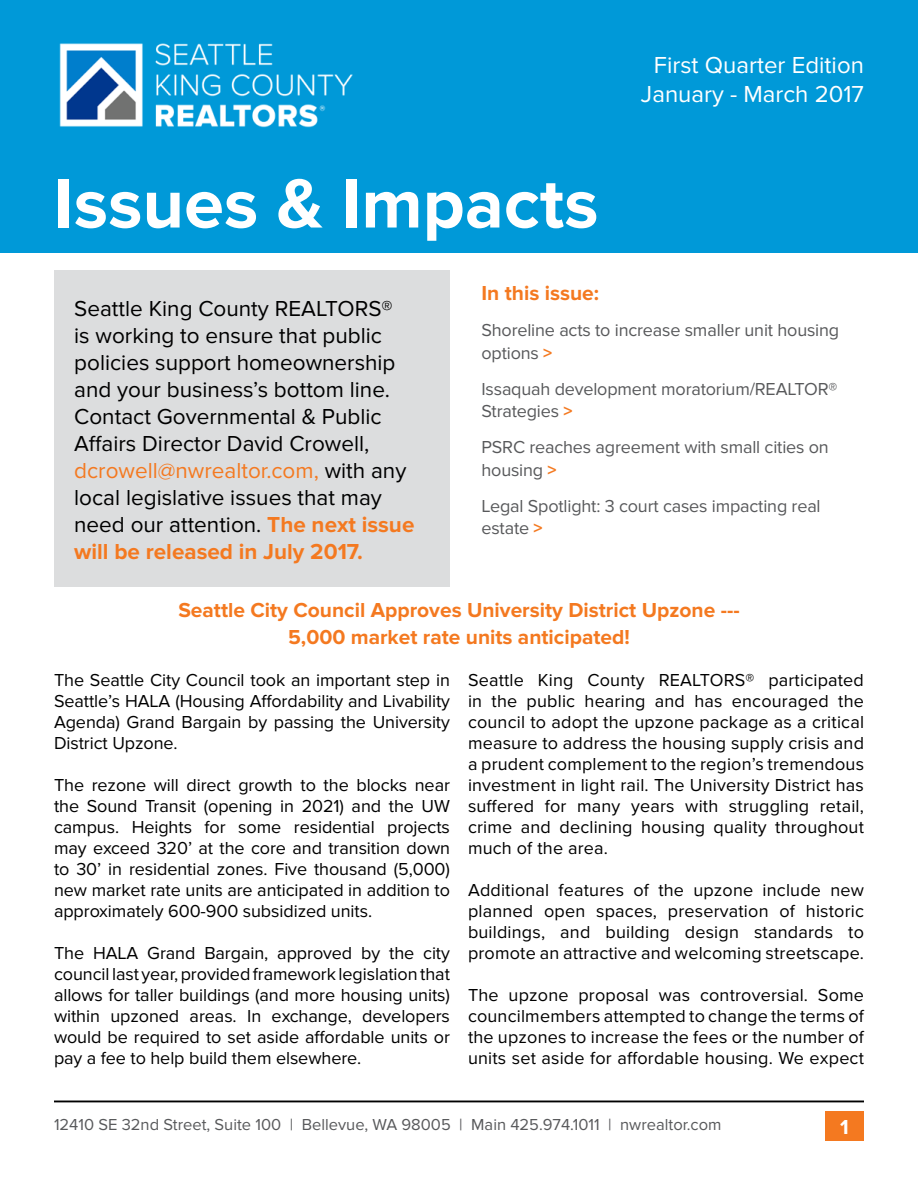
<style>
.page{position:relative;width:918px;height:1188px;background:#fff}
.page>*{position:absolute;margin:0;border:0;box-sizing:border-box;transform-origin:0 0}
.t1{font:700 72px "Proxima Nova";color:#fff}
.t2{font:24px/28.8px "Proxima Nova";color:#fff;text-align:center}
.t3{font:22.5px/27px "Proxima Nova";color:#000}
.t4{font:700 21px/27px "Proxima Nova";color:#f47920;text-align:center}
.t5{font:700 21px "Proxima Nova";color:#fff}
.t6{font:18px/21px "Proxima Nova";letter-spacing:-.005em;color:#000;text-align:justify}
.t7{font:18px/23.4px "Proxima Nova";letter-spacing:-.01em;color:#58595b}
.t8{font:16.5px "Proxima Nova";color:#58595b}
.s1{color:#f47920}
.s2{font-weight:700;color:#f47920}
</style>
<div class="page">
<div style="left:0;top:0;width:918px;height:253px;background:#0099d8"></div>
<div style="left:825px;top:1111px;width:39px;height:29px;background:#f47920"></div>
<img style="left:59px;top:43px;width:294px;height:85px">
<div style="left:54px;top:270px;width:396px;height:317px;background:#dcddde"></div>
<hr style="left:54px;top:1101px;width:810px;height:1px;background:#000">
<h1 class="t1" style="left:54px;top:162px;width:546px">Issues &amp; Impacts</h1>
<h2 class="t2" style="left:641px;top:51px;width:225px">First Quarter Edition<br>January - March 2017</h2>
<p class="t3" style="left:74px;top:296px;width:342px">Seattle King County REALTORS®<br>is working to ensure that public policies support homeownership and your business’s bottom line.<br>Contact Governmental &amp; Public<br>Affairs Director David Crowell, <span class="s1">dcrowell@nwrealtor.com,</span> with any local legislative issues that may need our attention. <span class="s2">The next issue will be released in July 2017.</span></p>
<p class="t4" style="left:482px;top:281px;width:119px">In this issue:</p>
<p class="t7" style="left:482px;top:319px;width:359px">Shoreline acts to increase smaller unit housing options <span class="s2">&gt;</span></p>
<p class="t7" style="left:482px;top:379px;width:357px;line-height:21.6px">Issaquah development moratorium/REALTOR®<br>Strategies <span class="s2">&gt;</span></p>
<p class="t7" style="left:482px;top:436px;width:349px">PSRC reaches agreement with small cities on housing <span class="s2">&gt;</span></p>
<p class="t7" style="left:482px;top:496px;width:341px;line-height:21.6px">Legal Spotlight: 3 court cases impacting real estate <span class="s2">&gt;</span></p>
<p class="t4" style="left:178px;top:598px;width:563px">Seattle City Council Approves University District Upzone ---<br>5,000 market rate units anticipated!</p>
<p class="t6" style="left:54px;top:670px;width:398px">The Seattle City Council took an important step in Seattle’s HALA (Housing Affordability and Livability Agenda) Grand Bargain by passing the University District Upzone.</p>
<p class="t6" style="left:54px;top:775px;width:398px">The rezone will direct growth to the blocks near the Sound Transit (opening in 2021) and the UW campus. Heights for some residential projects may exceed 320’ at the core and transition down to 30’ in residential zones. Five thousand (5,000) new market rate units are anticipated in addition to approximately 600-900 subsidized units.</p>
<p class="t6" style="left:54px;top:943px;width:398px">The HALA Grand Bargain, approved by the city council last year, provided framework legislation that allows for taller buildings (and more housing units) within upzoned areas. In exchange, developers would be required to set aside affordable units or pay a fee to help build them elsewhere.</p>
<p class="t6" style="left:468px;top:670px;width:398px">Seattle King County REALTORS® participated in the public hearing and has encouraged the council to adopt the upzone package as a critical measure to address the housing supply crisis and a prudent complement to the region’s tremendous investment in light rail. The University District has suffered for many years with struggling retail, crime and declining housing quality throughout much of the area.</p>
<p class="t6" style="left:468px;top:880px;width:398px">Additional features of the upzone include new planned open spaces, preservation of historic buildings, and building design standards to promote an attractive and welcoming streetscape.</p>
<p class="t6" style="left:468px;top:985px;width:398px">The upzone proposal was controversial. Some councilmembers attempted to change the terms of the upzones to increase the fees or the number of units set aside for affordable housing. We expect</p>
<p class="t8" style="left:54px;top:1115px;width:669px">12410 SE 32nd Street, Suite 100 | Bellevue, WA 98005 | Main 425.974.1011 | nwrealtor.com</p>
<p class="t5" style="left:840px;top:1115px;width:10px">1</p>
</div>
